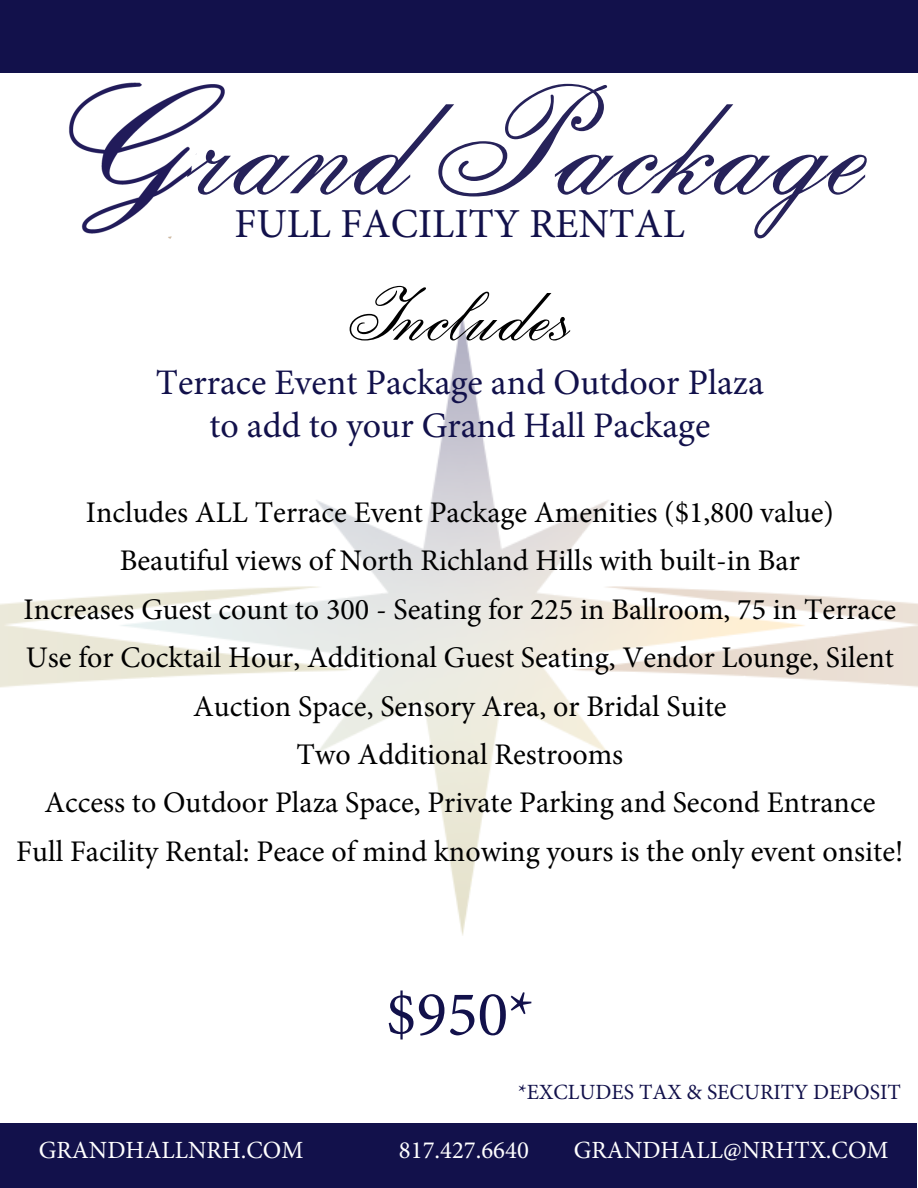
<style>
.page{position:relative;width:918px;height:1188px;background:#fff}
.page>*{position:absolute;margin:0;border:0;box-sizing:border-box;transform-origin:0 0}
.t1{font:148.35px "English Script";color:#26225a}
.t2{font:78px "English Script";color:#000}
.t3{font:63.75px "Minion Pro";color:#12114b}
.t4{font:41.25px "Minion Pro";color:#12114b}
.t5{font:36px "Minion Pro";color:#12114b}
.t6{font:30px/48.3px "Minion Pro";color:#000;text-align:center}
.t7{font:24.75px "Minion Pro";color:#fff}
.t8{font:21.75px "Minion Pro";color:#12114b}
</style>
<div class="page">
<div style="left:0;top:0;width:918px;height:73px;background:#12114b"></div>
<img style="left:0;top:315px;width:918px;height:620px">
<div style="left:0;top:1123px;width:917px;height:65px;background:#12114b"></div>
<img style="left:69px;top:82px;width:156px;height:157px">
<p class="t1" style="left:187px;top:53px;width:679px">rand Package</p>
<p class="t4" style="left:235px;top:207px;width:452px">FULL FACILITY RENTAL</p>
<p class="t2" style="left:350px;top:266px;width:222px">Includes</p>
<p class="t5" style="left:156px;top:368px;width:609px">Terrace Event Package and Outdoor Plaza</p>
<p class="t5" style="left:209px;top:410px;width:502px">to add to your Grand Hall Package</p>
<p class="t6" style="left:86px;top:491px;width:750px">Includes ALL Terrace Event Package Amenities ($1,800 value)</p>
<p class="t6" style="left:120px;top:539px;width:681px">Beautiful views of North Richland Hills with built-in Bar</p>
<p class="t6" style="left:24px;top:588px;width:874px">Increases Guest count to 300 - Seating for 225 in Ballroom, 75 in Terrace</p>
<p class="t6" style="left:26px;top:636px;width:870px">Use for Cocktail Hour, Additional Guest Seating, Vendor Lounge, Silent<br>Auction Space, Sensory Area, or Bridal Suite</p>
<p class="t6" style="left:296px;top:733px;width:328px">Two Additional Restrooms</p>
<p class="t6" style="left:44px;top:781px;width:833px">Access to Outdoor Plaza Space, Private Parking and Second Entrance</p>
<p class="t6" style="left:16px;top:830px;width:889px">Full Facility Rental: Peace of mind knowing yours is the only event onsite!</p>
<p class="t3" style="left:386px;top:988px;width:150px">$950*</p>
<p class="t8" style="left:518px;top:1084px;width:384px">*EXCLUDES TAX &amp; SECURITY DEPOSIT</p>
<p class="t7" style="left:39px;top:1140px;width:266px">GRANDHALLNRH.COM</p>
<p class="t7" style="left:399px;top:1140px;width:131px">817.427.6640</p>
<p class="t7" style="left:574px;top:1140px;width:316px">GRANDHALL@NRHTX.COM</p>
</div>
